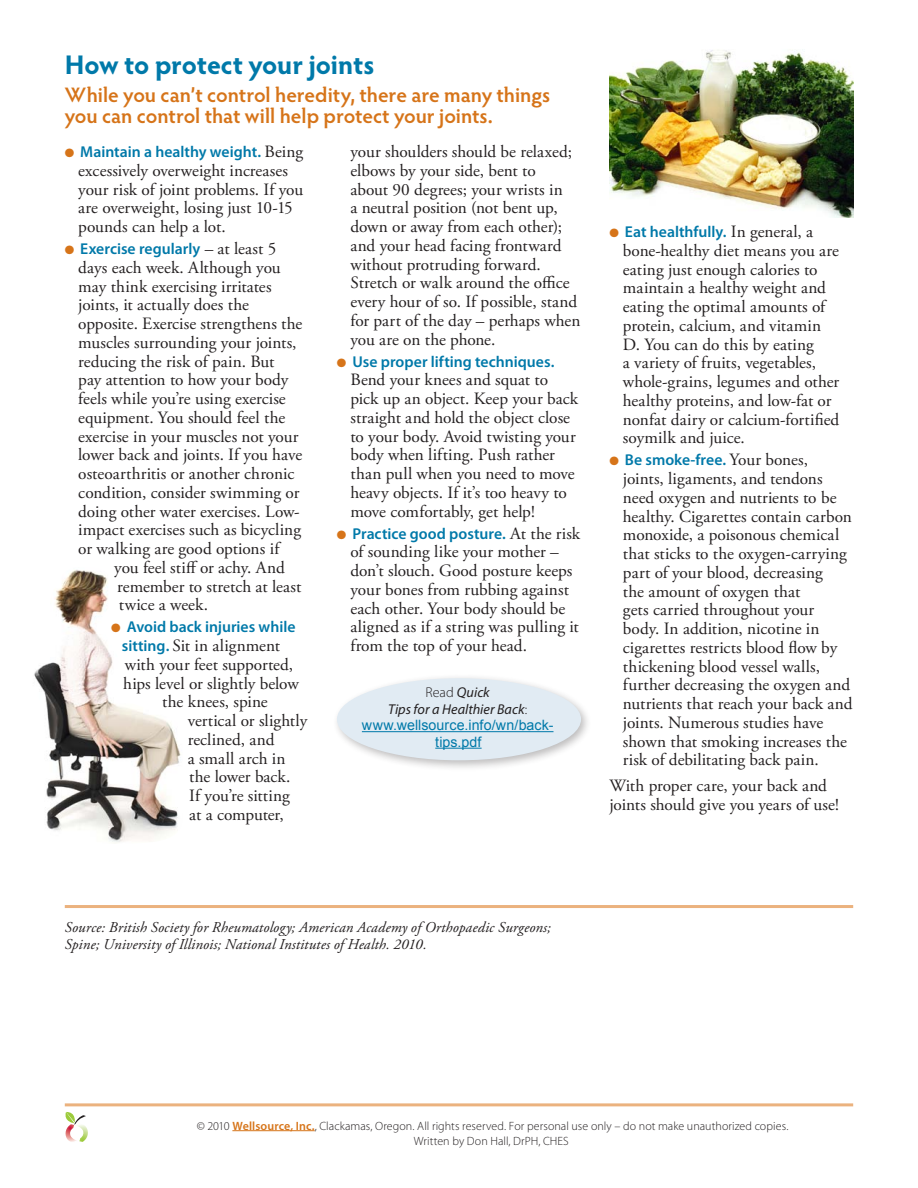
<style>
.page{position:relative;width:918px;height:1188px;background:#fff}
.page>*{position:absolute;margin:0;border:0;box-sizing:border-box;transform-origin:0 0}
.t1{font:700 27px "Hypatia Sans Pro";letter-spacing:-.005em;color:#0079a9}
.t2{font:600 21px/21px "Hypatia Sans Pro";letter-spacing:-.005em;color:#d67419}
.t3{font:17.25px/18.8px "Adobe Garamond Pro";color:#231f20}
.t4{font:600 15.75px "Myriad Pro";color:#0079a9}
.t5{font:italic 15px/16.5px "Adobe Garamond Pro";letter-spacing:.01em;color:#231f20}
.t6{font:14.25px/16.5px "Arial";letter-spacing:.005em;color:#0079a9;text-align:center}
.t7{font:italic 14.25px/16.5px "Myriad Pro";color:#231f20;text-align:center}
.t8{font:300 12px/15px "Myriad Pro";letter-spacing:.005em;color:#231f20;text-align:center}
.s1{color:#d67419}
.s2{font-family:"Adobe Garamond Pro";font-weight:400;font-size:17.25px;color:#231f20}
.s3{font-family:"Myriad Pro";font-weight:600;font-size:15.75px;color:#0079a9}
.s4{font-weight:300;font-style:normal}
.s5{font-weight:600;color:#d67419}
</style>
<div class="page">
<img style="left:609px;top:50px;width:244px;height:168px">
<hr style="left:232px;top:1130px;width:83px;height:1px;background:#d67419">
<hr style="left:65px;top:1103px;width:788px;height:3px;background:#ebb27e">
<hr style="left:65px;top:905px;width:788px;height:3px;background:#ebb27e">
<svg style="left:65px;top:1112px;width:23px;height:30px"></svg>
<div style="left:332px;top:673px;width:260px;height:99px;background:#231f20;opacity:.3"></div>
<div style="left:337px;top:678px;width:244px;height:82px;background:#e1ebf3;border-radius:50%"></div>
<hr style="left:362px;top:731px;width:192px;height:1px;background:#0079a9">
<hr style="left:435px;top:748px;width:47px;height:1px;background:#0079a9">
<img style="left:34px;top:570px;width:147px;height:273px">
<h1 class="t1" style="left:65px;top:45px;width:311px">How to protect your joints</h1>
<p class="t2" style="left:65px;top:83px;width:487px">While you can’t control heredity, there are many things you can control that will help protect your joints.</p>
<p class="t4" style="left:65px;top:142px;width:240px"><span class="s1">●</span> Maintain a healthy weight. <span class="s2">Being</span></p>
<p class="t3" style="left:78px;top:162px;width:226px">excessively overweight increases your risk of joint problems. If you are overweight, losing just 10-15 pounds can help a lot.</p>
<p class="t4" style="left:65px;top:239px;width:213px"><span class="s1">●</span> Exercise regularly <span class="s2">– at least 5</span></p>
<p class="t3" style="left:78px;top:259px;width:226px">days each week. Although you may think exercising irritates joints, it actually does the opposite. Exercise strengthens the muscles surrounding your joints, reducing the risk of pain. But<br>pay attention to how your body feels while you’re using exercise equipment. You should feel the exercise in your muscles not your lower back and joints. If you have osteoarthritis or another chronic condition, consider swimming or doing other water exercises. Low&shy;impact exercises such as bicycling or walking are good options if</p>
<p class="t3" style="left:114px;top:559px;width:189px">you feel stiff or achy. And remember to stretch at least twice a week.</p>
<p class="t4" style="left:111px;top:617px;width:186px"><span class="s1">●</span> Avoid back injuries while</p>
<p class="t3" style="left:122px;top:637px;width:160px"><span class="s3">sitting.</span> Sit in alignment</p>
<p class="t3" style="left:125px;top:656px;width:170px">with your feet supported,</p>
<p class="t3" style="left:123px;top:674px;width:177px">hips level or slightly below</p>
<p class="t3" style="left:162px;top:693px;width:107px">the knees, spine</p>
<p class="t3" style="left:188px;top:712px;width:121px">vertical or slightly</p>
<p class="t3" style="left:188px;top:731px;width:88px">reclined, and</p>
<p class="t3" style="left:188px;top:749px;width:99px">a small arch in</p>
<p class="t3" style="left:189px;top:768px;width:103px">the lower back.</p>
<p class="t3" style="left:189px;top:787px;width:102px">If you’re sitting</p>
<p class="t3" style="left:189px;top:806px;width:96px">at a computer,</p>
<p class="t3" style="left:350px;top:143px;width:231px">your shoulders should be relaxed; elbows by your side, bent to<br>about 90 degrees; your wrists in<br>a neutral position (not bent up, down or away from each other); and your head facing frontward without protruding forward.<br>Stretch or walk around the office every hour of so. If possible, stand for part of the day – perhaps when you are on the phone.</p>
<p class="t4" style="left:337px;top:351px;width:219px"><span class="s1">●</span> Use proper lifting techniques.</p>
<p class="t3" style="left:350px;top:371px;width:229px">Bend your knees and squat to pick up an object. Keep your back straight and hold the object close to your body. Avoid twisting your body when lifting. Push rather than pull when you need to move heavy objects. If it’s too heavy to move comfortably, get help!</p>
<p class="t4" style="left:337px;top:523px;width:245px"><span class="s1">●</span> Practice good posture. <span class="s2">At the risk</span></p>
<p class="t3" style="left:350px;top:543px;width:230px">of sounding like your mother – don’t slouch. Good posture keeps your bones from rubbing against each other. Your body should be aligned as if a string was pulling it from the top of your head.</p>
<p class="t7" style="left:388px;top:684px;width:141px"><span class="s4">Read</span> Quick<br>Tips for a Healthier Back<span class="s4">:</span></p>
<p class="t6" style="left:362px;top:717px;width:193px">www.wellsource.info/wn/back&shy;tips.pdf</p>
<p class="t4" style="left:609px;top:222px;width:205px"><span class="s1">●</span> Eat healthfully. <span class="s2">In general, a</span></p>
<p class="t3" style="left:623px;top:242px;width:218px">bone-healthy diet means you are eating just enough calories to maintain a healthy weight and eating the optimal amounts of protein, calcium, and vitamin<br>D. You can do this by eating<br>a variety of fruits, vegetables, whole-grains, legumes and other healthy proteins, and low-fat or nonfat dairy or calcium-fortified soymilk and juice.</p>
<p class="t4" style="left:609px;top:450px;width:200px"><span class="s1">●</span> Be smoke-free. <span class="s2">Your bones,</span></p>
<p class="t3" style="left:623px;top:470px;width:231px">joints, ligaments, and tendons need oxygen and nutrients to be healthy. Cigarettes contain carbon monoxide, a poisonous chemical that sticks to the oxygen-carrying part of your blood, decreasing<br>the amount of oxygen that<br>gets carried throughout your body. In addition, nicotine in cigarettes restricts blood flow by thickening blood vessel walls, further decreasing the oxygen and nutrients that reach your back and joints. Numerous studies have shown that smoking increases the risk of debilitating back pain.</p>
<p class="t3" style="left:609px;top:777px;width:231px">With proper care, your back and joints should give you years of use!</p>
<p class="t5" style="left:65px;top:920px;width:488px">Source: British Society for Rheumatology; American Academy of Orthopaedic Surgeons;<br>Spine; University of Illinois; National Institutes of Health. 2010.</p>
<p class="t8" style="left:197px;top:1118px;width:593px">© 2010 <span class="s5">Wellsource, Inc.</span>, Clackamas, Oregon. All rights reserved. For personal use only – do not make unauthorized copies.<br>Written by Don Hall, DrPH, CHES</p>
</div>
